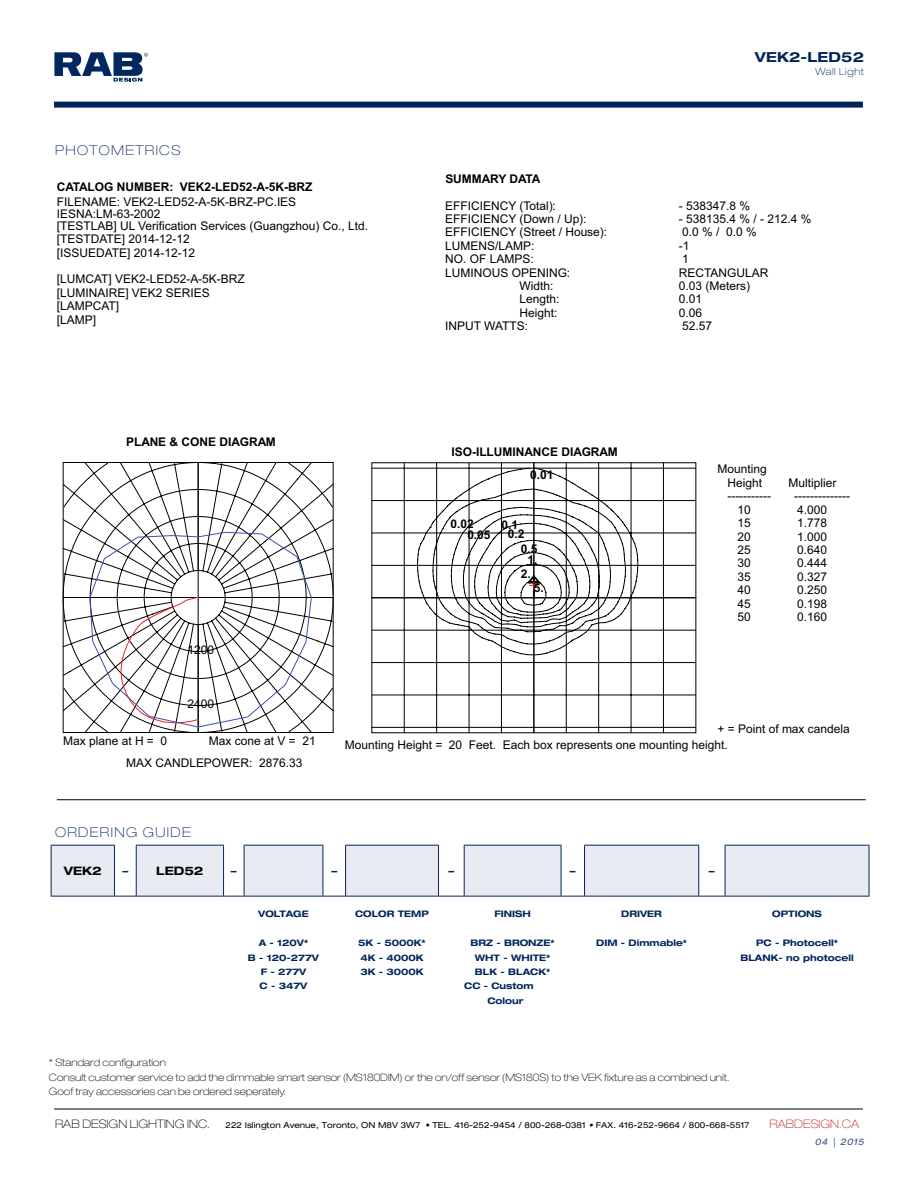
<style>
.page{position:relative;width:918px;height:1188px;background:#fff}
.page>*{position:absolute;margin:0;border:0;box-sizing:border-box;transform-origin:0 0}
.t1{font:700 expanded 13.8px "Helvetica Neue LT Std";letter-spacing:.01em;color:#00255a}
.t2{font:100 expanded 13.5px "Helvetica Neue LT Std";letter-spacing:.1em;color:#00255a}
.t3{font:12px/13.4px "Arial";color:#000}
.t4{font:700 12px/23.5px "Arial";color:#000}
.t5{font:100 expanded 11.7px "Helvetica Neue LT Std";color:#000}
.t6{font:100 expanded 11.7px "Helvetica Neue LT Std";color:#be1f24}
.t7{font:700 expanded 11.7px "Helvetica Neue LT Std";color:#000}
.t8{font:700 expanded 11.7px "Helvetica Neue LT Std";color:#00255a}
.t9{font:100 expanded 10.2px/14.4px "Helvetica Neue LT Std";color:#000}
.t10{font:100 expanded 9.9px "Helvetica Neue LT Std";letter-spacing:.05em;color:#00255a}
.t11{font:700 expanded 9px/14.4px "Helvetica Neue LT Std";color:#00255a;text-align:center}
.t12{font:italic expanded 9px "Helvetica Neue LT Std";letter-spacing:.07em;color:#394f7e}
.t13{font:expanded 8.25px "Helvetica Neue LT Std";color:#000}
.s1{color:#00255a}
.s2{font-weight:700;font-style:italic}
</style>
<div class="page">
<svg style="left:54px;top:52px;width:94px;height:30px"></svg>
<hr style="left:57px;top:799px;width:809px;height:1px;background:#000">
<div style="left:54px;top:102px;width:809px;height:6px;background:#00255a"></div>
<svg style="left:63px;top:462px;width:270px;height:271px"></svg>
<svg style="left:89px;top:532px;width:223px;height:196px"></svg>
<hr style="left:372px;top:597px;width:324px;height:1px;background:#000">
<hr style="left:404px;top:463px;width:1px;height:270px;background:#000">
<hr style="left:372px;top:468px;width:324px;height:1px;background:#000">
<hr style="left:436px;top:463px;width:1px;height:270px;background:#000">
<hr style="left:372px;top:500px;width:324px;height:1px;background:#000">
<hr style="left:469px;top:463px;width:1px;height:270px;background:#000">
<hr style="left:372px;top:533px;width:324px;height:1px;background:#000">
<hr style="left:501px;top:463px;width:1px;height:270px;background:#000">
<hr style="left:372px;top:565px;width:324px;height:1px;background:#000">
<hr style="left:534px;top:463px;width:1px;height:270px;background:#000">
<hr style="left:372px;top:598px;width:324px;height:1px;background:#000">
<hr style="left:566px;top:463px;width:1px;height:270px;background:#000">
<hr style="left:372px;top:630px;width:324px;height:1px;background:#000">
<hr style="left:598px;top:463px;width:1px;height:270px;background:#000">
<hr style="left:372px;top:662px;width:324px;height:1px;background:#000">
<hr style="left:631px;top:463px;width:1px;height:270px;background:#000">
<hr style="left:372px;top:695px;width:324px;height:1px;background:#000">
<hr style="left:663px;top:463px;width:1px;height:270px;background:#000">
<hr style="left:372px;top:727px;width:324px;height:1px;background:#000">
<svg style="left:417px;top:468px;width:221px;height:187px"></svg>
<hr style="left:54px;top:1109px;width:809px;height:1px;background:#000">
<hr style="left:869px;top:846px;width:1px;height:50px;background:#00255a">
<svg style="left:51px;top:845px;width:818px;height:52px"></svg>
<hr style="left:725px;top:896px;width:144px;height:1px;background:#00255a">
<p class="t2" style="left:55px;top:142px;width:127px">PHOTOMETRICS</p>
<p class="t4" style="left:57px;top:176px;width:257px">CATALOG NUMBER: VEK2-LED52-A-5K-BRZ</p>
<p class="t3" style="left:57px;top:196px;width:313px;line-height:11.9px">FILENAME: VEK2-LED52-A-5K-BRZ-PC.IES<br>IESNA:LM-63-2002<br>[TESTLAB] UL Verification Services (Guangzhou) Co., Ltd.</p>
<p class="t3" style="left:57px;top:232px;width:140px">[TESTDATE] 2014-12-12 [ISSUEDATE] 2014-12-12</p>
<p class="t3" style="left:57px;top:273px;width:190px">[LUMCAT] VEK2-LED52-A-5K-BRZ [LUMINAIRE] VEK2 SERIES [LAMPCAT]<br>[LAMP]</p>
<p class="t4" style="left:126px;top:431px;width:151px">PLANE &amp; CONE DIAGRAM</p>
<p class="t3" style="left:187px;top:643px;width:28px">1200</p>
<p class="t3" style="left:187px;top:697px;width:28px">2400</p>
<p class="t1" style="left:755px;top:49px;width:111px">VEK2-LED52</p>
<p class="t10" style="left:815px;top:66px;width:50px">Wall Light</p>
<p class="t4" style="left:445px;top:167px;width:97px">SUMMARY DATA</p>
<p class="t3" style="left:445px;top:199px;width:112px">EFFICIENCY (Total):</p>
<p class="t3" style="left:679px;top:199px;width:73px">- 538347.8 %</p>
<p class="t3" style="left:445px;top:212px;width:143px">EFFICIENCY (Down / Up):</p>
<p class="t3" style="left:679px;top:212px;width:134px">- 538135.4 % / - 212.4 %</p>
<p class="t3" style="left:445px;top:226px;width:163px">EFFICIENCY (Street / House):</p>
<p class="t3" style="left:682px;top:226px;width:76px">0.0 % / 0.0 %</p>
<p class="t3" style="left:445px;top:239px;width:91px">LUMENS/LAMP:</p>
<p class="t3" style="left:679px;top:239px;width:12px">-1</p>
<p class="t3" style="left:445px;top:253px;width:90px">NO. OF LAMPS:</p>
<p class="t3" style="left:682px;top:253px;width:8px">1</p>
<p class="t3" style="left:445px;top:266px;width:127px">LUMINOUS OPENING:</p>
<p class="t3" style="left:679px;top:266px;width:91px">RECTANGULAR</p>
<p class="t3" style="left:520px;top:279px;width:35px">Width:</p>
<p class="t3" style="left:679px;top:279px;width:73px">0.03 (Meters)</p>
<p class="t3" style="left:520px;top:293px;width:41px">Length:</p>
<p class="t3" style="left:679px;top:293px;width:25px">0.01</p>
<p class="t3" style="left:520px;top:306px;width:39px">Height:</p>
<p class="t3" style="left:679px;top:306px;width:25px">0.06</p>
<p class="t3" style="left:445px;top:320px;width:84px">INPUT WATTS:</p>
<p class="t3" style="left:682px;top:320px;width:31px">52.57</p>
<p class="t4" style="left:530px;top:440px;width:89px;text-indent:-79px">ISO-ILLUMINANCE DIAGRAM<br>0.01</p>
<p class="t4" style="left:467px;top:519px;width:25px;line-height:10.8px;text-indent:-17px">0.02<br>0.05</p>
<p class="t4" style="left:501px;top:521px;width:25px;line-height:9px;text-align:center">0.1<br>0.2</p>
<p class="t4" style="left:521px;top:543px;width:18px;line-height:11.2px;text-align:center">0.5<br>1.</p>
<p class="t4" style="left:521px;top:562px;width:11px">2.</p>
<p class="t4" style="left:534px;top:577px;width:11px">5.</p>
<p class="t3" style="left:717px;top:463px;width:51px;text-align:center">Mounting<br>Height</p>
<p class="t3" style="left:789px;top:476px;width:49px">Multiplier</p>
<p class="t3" style="left:727px;top:490px;width:45px">-----------</p>
<p class="t3" style="left:794px;top:490px;width:57px">--------------</p>
<p class="t3" style="left:737px;top:503px;width:15px">10</p>
<p class="t3" style="left:797px;top:503px;width:31px">4.000</p>
<p class="t3" style="left:737px;top:516px;width:15px">15</p>
<p class="t3" style="left:797px;top:516px;width:31px">1.778</p>
<p class="t3" style="left:737px;top:530px;width:15px">20</p>
<p class="t3" style="left:797px;top:530px;width:31px">1.000</p>
<p class="t3" style="left:737px;top:543px;width:15px">25</p>
<p class="t3" style="left:797px;top:543px;width:31px">0.640</p>
<p class="t3" style="left:737px;top:557px;width:15px">30</p>
<p class="t3" style="left:797px;top:557px;width:31px">0.444</p>
<p class="t3" style="left:737px;top:570px;width:15px">35</p>
<p class="t3" style="left:797px;top:570px;width:31px">0.327</p>
<p class="t3" style="left:737px;top:583px;width:15px">40</p>
<p class="t3" style="left:797px;top:583px;width:31px">0.250</p>
<p class="t3" style="left:737px;top:597px;width:15px">45</p>
<p class="t3" style="left:797px;top:597px;width:31px">0.198</p>
<p class="t3" style="left:737px;top:610px;width:15px">50</p>
<p class="t3" style="left:797px;top:610px;width:31px">0.160</p>
<p class="t3" style="left:717px;top:722px;width:134px">+ = Point of max candela</p>
<p class="t3" style="left:63px;top:735px;width:106px">Max plane at H = 0</p>
<p class="t3" style="left:209px;top:735px;width:108px">Max cone at V = 21</p>
<p class="t3" style="left:126px;top:756px;width:178px">MAX CANDLEPOWER: 2876.33</p>
<p class="t3" style="left:345px;top:738px;width:384px">Mounting Height = 20 Feet. Each box represents one mounting height.</p>
<p class="t2" style="left:55px;top:825px;width:137px">ORDERING GUIDE</p>
<p class="t7" style="left:64px;top:863px;width:40px">VEK2</p>
<p class="t7" style="left:122px;top:863px;width:83px"><span class="s1">–</span> LED52</p>
<p class="t8" style="left:231px;top:863px;width:7px">–</p>
<p class="t8" style="left:331px;top:863px;width:7px">–</p>
<p class="t8" style="left:448px;top:863px;width:7px">–</p>
<p class="t8" style="left:570px;top:863px;width:7px">–</p>
<p class="t8" style="left:709px;top:863px;width:7px">–</p>
<p class="t11" style="left:258px;top:907px;width:52px">VOLTAGE</p>
<p class="t11" style="left:248px;top:935px;width:73px">A - 120V*<br>B - 120-277V<br>F - 277V<br>C - 347V</p>
<p class="t11" style="left:355px;top:907px;width:75px">COLOR TEMP</p>
<p class="t11" style="left:358px;top:935px;width:69px;text-align:left">5K - 5000K*<br>4K - 4000K<br>3K - 3000K</p>
<p class="t11" style="left:494px;top:907px;width:38px">FINISH</p>
<p class="t11" style="left:471px;top:935px;width:85px">BRZ - BRONZE*</p>
<p class="t11" style="left:475px;top:950px;width:77px">WHT - WHITE*</p>
<p class="t11" style="left:475px;top:964px;width:77px">BLK - BLACK*</p>
<p class="t11" style="left:464px;top:979px;width:71px">CC - Custom</p>
<p class="t11" style="left:487px;top:993px;width:38px">Colour</p>
<p class="t11" style="left:621px;top:907px;width:42px">DRIVER</p>
<p class="t11" style="left:596px;top:935px;width:92px">DIM - Dimmable*</p>
<p class="t11" style="left:772px;top:907px;width:51px">OPTIONS</p>
<p class="t11" style="left:740px;top:935px;width:115px">PC - Photocell*<br>BLANK- no photocell</p>
<p class="t9" style="left:49px;top:1055px;width:682px">* Standard configuration<br>Consult customer service to add the dimmable smart sensor (MS180DIM) or the on/off sensor (MS180S) to the VEK fixture as a combined unit.<br>Goof tray accessories can be ordered seperately.</p>
<p class="t5" style="left:55px;top:1117px;width:156px">RAB DESIGN LIGHTING INC.</p>
<p class="t13" style="left:226px;top:1120px;width:526px">222 Islington Avenue, Toronto, ON M8V 3W7 • TEL. 416-252-9454 / 800-268-0381 <span class="s2">•</span> FAX. 416-252-9664 / 800-668-5517</p>
<p class="t6" style="left:770px;top:1117px;width:91px">RABDESIGN.CA</p>
<p class="t12" style="left:815px;top:1137px;width:51px">04 | 2015</p>
</div>
